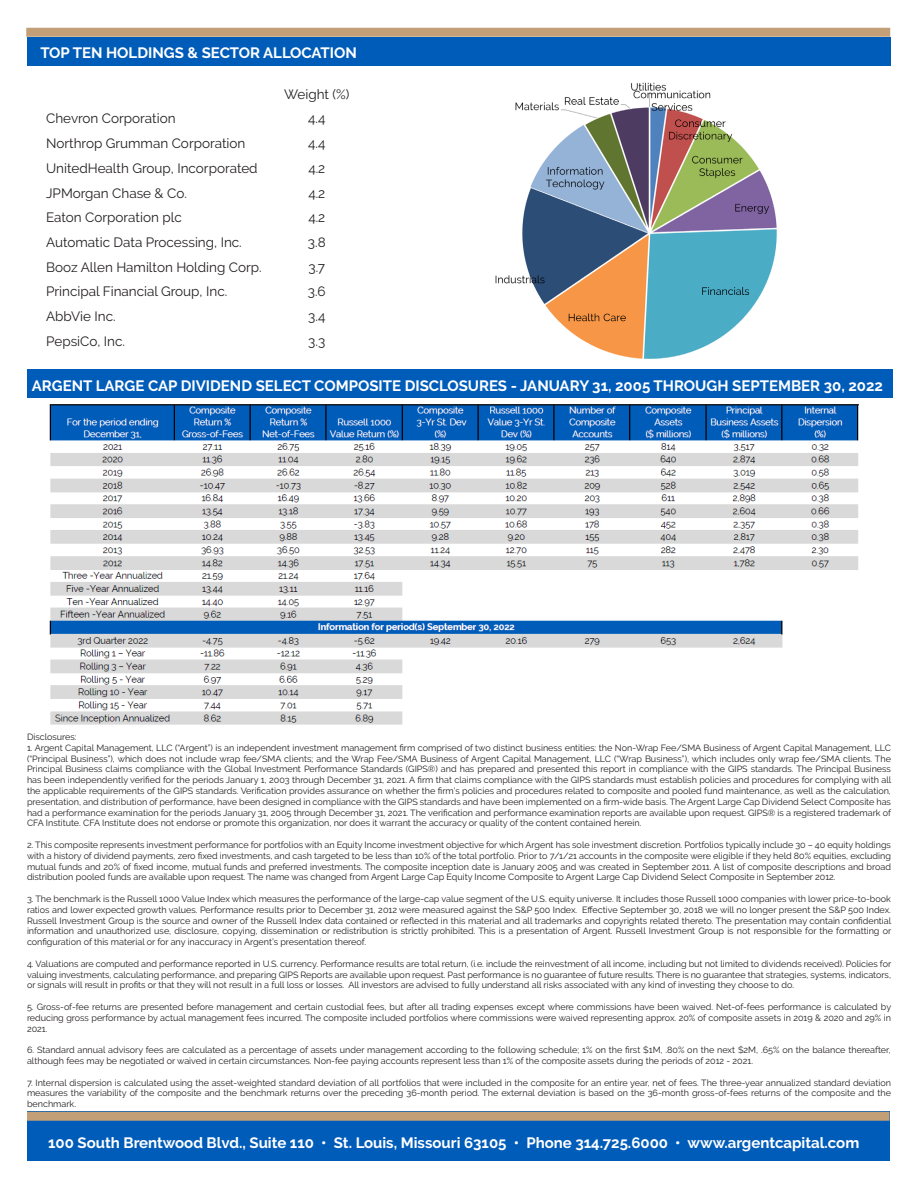
<style>
.page{position:relative;width:918px;height:1188px;background:#fff}
.page>*{position:absolute;margin:0;border:0;box-sizing:border-box;transform-origin:0 0}
.t1{font:700 15px "Raleway";color:#fff}
.t2{font:13.5px "Raleway";color:#231f20}
.t3{font:9px/10.8px "Raleway";color:#231f20;text-align:justify}
</style>
<div class="page">
<img style="left:495px;top:82px;width:282px;height:277px">
<img style="left:49px;top:404px;width:810px;height:321px">
<div style="left:27px;top:1112px;width:863px;height:49px;background:#005cb9"></div>
<div style="left:26px;top:28px;width:864px;height:9px;background:#c39f77"></div>
<div style="left:27px;top:1112px;width:863px;height:9px;background:#c39f77"></div>
<div style="left:27px;top:37px;width:863px;height:28px;background:#005cb9"></div>
<div style="left:27px;top:369px;width:865px;height:29px;background:#005cb9"></div>
<p class="t1" style="left:40px;top:44px;width:318px">TOP TEN HOLDINGS &amp; SECTOR ALLOCATION</p>
<p class="t2" style="left:284px;top:86px;width:67px">Weight (%)</p>
<p class="t2" style="left:46px;top:111px;width:131px">Chevron Corporation</p>
<p class="t2" style="left:308px;top:111px;width:19px">4.4</p>
<p class="t2" style="left:46px;top:136px;width:201px">Northrop Grumman Corporation</p>
<p class="t2" style="left:308px;top:136px;width:19px">4.4</p>
<p class="t2" style="left:46px;top:160px;width:213px">UnitedHealth Group, Incorporated</p>
<p class="t2" style="left:308px;top:160px;width:18px">4.2</p>
<p class="t2" style="left:46px;top:185px;width:142px">JPMorgan Chase &amp; Co.</p>
<p class="t2" style="left:308px;top:185px;width:18px">4.2</p>
<p class="t2" style="left:46px;top:210px;width:137px">Eaton Corporation plc</p>
<p class="t2" style="left:308px;top:210px;width:18px">4.2</p>
<p class="t2" style="left:46px;top:234px;width:197px">Automatic Data Processing, Inc.</p>
<p class="t2" style="left:308px;top:234px;width:19px">3.8</p>
<p class="t2" style="left:46px;top:259px;width:217px">Booz Allen Hamilton Holding Corp.</p>
<p class="t2" style="left:309px;top:259px;width:18px">3.7</p>
<p class="t2" style="left:46px;top:284px;width:183px">Principal Financial Group, Inc.</p>
<p class="t2" style="left:308px;top:284px;width:19px">3.6</p>
<p class="t2" style="left:46px;top:309px;width:71px">AbbVie Inc.</p>
<p class="t2" style="left:308px;top:309px;width:19px">3.4</p>
<p class="t2" style="left:46px;top:333px;width:81px">PepsiCo, Inc.</p>
<p class="t2" style="left:308px;top:333px;width:18px">3.3</p>
<p class="t1" style="left:32px;top:377px;width:853px">ARGENT LARGE CAP DIVIDEND SELECT COMPOSITE DISCLOSURES - JANUARY 31, 2005 THROUGH SEPTEMBER 30, 2022</p>
<p class="t3" style="left:27px;top:731px;width:51px">Disclosures:</p>
<p class="t3" style="left:27px;top:742px;width:866px">1. Argent Capital Management, LLC (“Argent”) is an independent investment management firm comprised of two distinct business entities: the Non-Wrap Fee/SMA Business of Argent Capital Management, LLC (“Principal Business”), which does not include wrap fee/SMA clients; and the Wrap Fee/SMA Business of Argent Capital Management, LLC (“Wrap Business”), which includes only wrap fee/SMA clients. The Principal Business claims compliance with the Global Investment Performance Standards (GIPS®) and has prepared and presented this report in compliance with the GIPS standards. The Principal Business has been independently verified for the periods January 1, 2003 through December 31, 2021. A firm that claims compliance with the GIPS standards must establish policies and procedures for complying with all the applicable requirements of the GIPS standards. Verification provides assurance on whether the firm’s policies and procedures related to composite and pooled fund maintenance, as well as the calculation, presentation, and distribution of performance, have been designed in compliance with the GIPS standards and have been implemented on a firm-wide basis. The Argent Large Cap Dividend Select Composite has had a performance examination for the periods January 31, 2005 through December 31, 2021. The verification and performance examination reports are available upon request. GIPS® is a registered trademark of CFA Institute. CFA Institute does not endorse or promote this organization, nor does it warrant the accuracy or quality of the content contained herein.</p>
<p class="t3" style="left:27px;top:839px;width:866px">2. This composite represents investment performance for portfolios with an Equity Income investment objective for which Argent has sole investment discretion. Portfolios typically include 30 – 40 equity holdings with a history of dividend payments, zero fixed investments, and cash targeted to be less than 10% of the total portfolio. Prior to 7/1/21 accounts in the composite were eligible if they held 80% equities, excluding mutual funds and 20% of fixed income, mutual funds and preferred investments. The composite inception date is January 2005 and was created in September 2011. A list of composite descriptions and broad distribution pooled funds are available upon request. The name was changed from Argent Large Cap Equity Income Composite to Argent Large Cap Dividend Select Composite in September 2012.</p>
<p class="t3" style="left:27px;top:893px;width:866px">3. The benchmark is the Russell 1000 Value Index which measures the performance of the large-cap value segment of the U.S. equity universe. It includes those Russell 1000 companies with lower price-to-book ratios and lower expected growth values. Performance results prior to December 31, 2012 were measured against the S&amp;P 500 Index. Effective September 30, 2018 we will no longer present the S&amp;P 500 Index.<br>Russell Investment Group is the source and owner of the Russell Index data contained or reflected in this material and all trademarks and copyrights related thereto. The presentation may contain confidential information and unauthorized use, disclosure, copying, dissemination or redistribution is strictly prohibited. This is a presentation of Argent. Russell Investment Group is not responsible for the formatting or configuration of this material or for any inaccuracy in Argent’s presentation thereof.</p>
<p class="t3" style="left:27px;top:958px;width:866px">4. Valuations are computed and performance reported in U.S. currency. Performance results are total return, (i.e. include the reinvestment of all income, including but not limited to dividends received). Policies for valuing investments, calculating performance, and preparing GIPS Reports are available upon request. Past performance is no guarantee of future results. There is no guarantee that strategies, systems, indicators, or signals will result in profits or that they will not result in a full loss or losses. All investors are advised to fully understand all risks associated with any kind of investing they choose to do.</p>
<p class="t3" style="left:27px;top:1001px;width:866px">5. Gross-of-fee returns are presented before management and certain custodial fees, but after all trading expenses except where commissions have been waived. Net-of-fees performance is calculated by reducing gross performance by actual management fees incurred. The composite included portfolios where commissions were waived representing approx. 20% of composite assets in 2019 &amp; 2020 and 29% in 2021.</p>
<p class="t3" style="left:27px;top:1045px;width:866px">6. Standard annual advisory fees are calculated as a percentage of assets under management according to the following schedule; 1% on the first $1M, .80% on the next $2M, .65% on the balance thereafter, although fees may be negotiated or waived in certain circumstances. Non-fee paying accounts represent less than 1% of the composite assets during the periods of 2012 - 2021.</p>
<p class="t3" style="left:27px;top:1077px;width:866px">7. Internal dispersion is calculated using the asset-weighted standard deviation of all portfolios that were included in the composite for an entire year, net of fees. The three-year annualized standard deviation measures the variability of the composite and the benchmark returns over the preceding 36-month period. The external deviation is based on the 36-month gross-of-fees returns of the composite and the benchmark.</p>
<p class="t1" style="left:48px;top:1134px;width:813px">100 South Brentwood Blvd., Suite 110 • St. Louis, Missouri 63105 • Phone 314.725.6000 • www.argentcapital.com</p>
</div>
